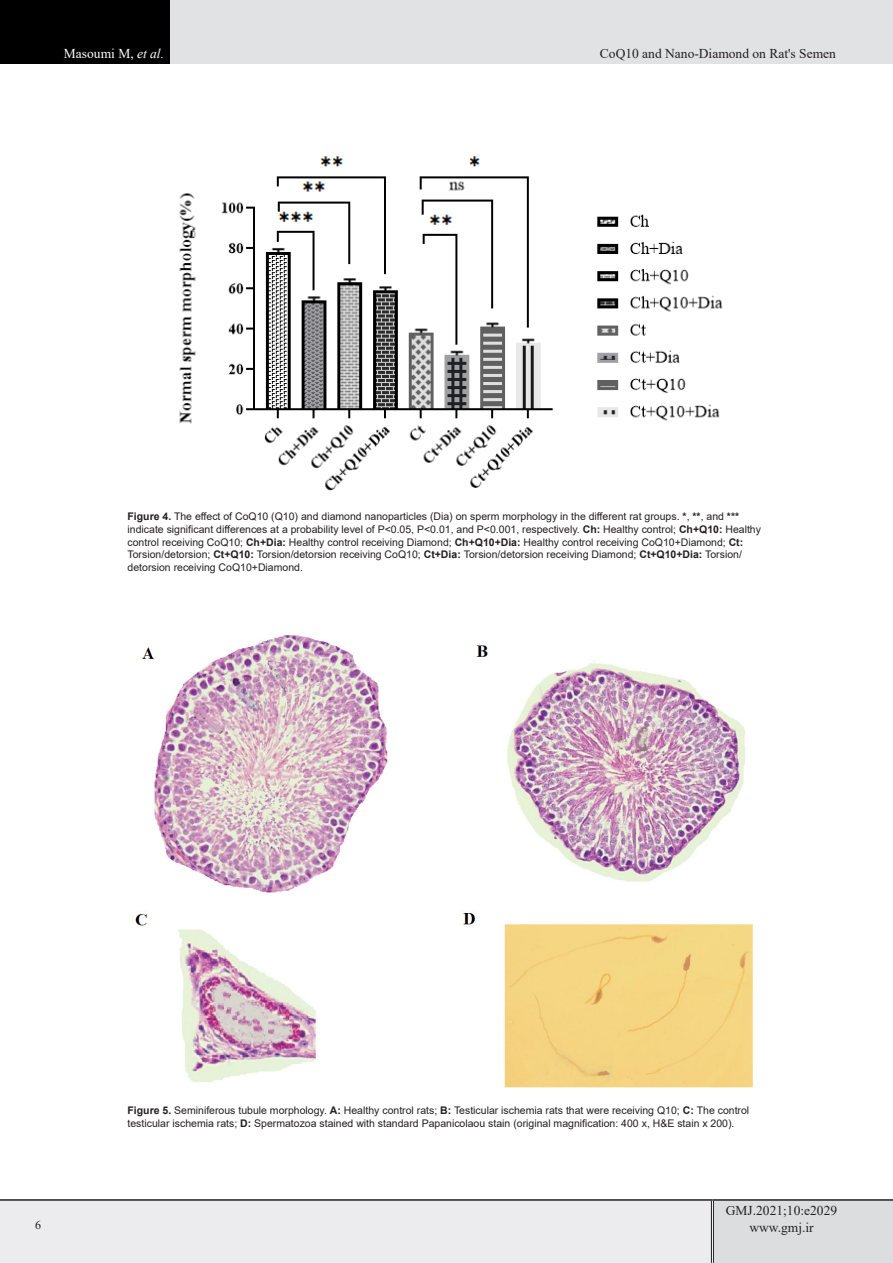
<style>
.page{position:relative;width:893px;height:1263px;background:#fff}
.page>*{position:absolute;margin:0;border:0;box-sizing:border-box;transform-origin:0 0}
.t1{font:13.5px "Times New Roman";color:#231f20}
.t2{font:13.5px "Times New Roman";color:#fff}
.t3{font:12px "Times New Roman";color:#231f20}
.ttttitle{font:10.5px/12.6px "Arial";color:#231f20}
.s1{font-style:italic}
.s2{font-weight:700}
</style>
<div class="page">
<div style="left:0;top:0;width:170px;height:64px;background:#000"></div>
<div style="left:170px;top:0;width:723px;height:64px;background:#e1e2e4"></div>
<div style="left:0;top:1200px;width:712px;height:63px;background:#ececee"></div>
<div style="left:712px;top:1200px;width:181px;height:63px;background:#dcdddf"></div>
<hr style="left:711px;top:1201px;width:3px;height:62px;background:#fff">
<hr style="left:711px;top:1201px;width:1px;height:62px;background:#231f20">
<hr style="left:713px;top:1201px;width:1px;height:62px;background:#231f20">
<hr style="left:0;top:1199px;width:712px;height:2px;background:#231f20">
<hr style="left:712px;top:1199px;width:181px;height:2px;background:#231f20">
<img style="left:179px;top:156px;width:544px;height:335px">
<img style="left:135px;top:635px;width:619px;height:453px">
<p class="t2" style="left:64px;top:44px;width:102px">Masoumi M, <span class="s1">et al.</span></p>
<p class="t1" style="left:600px;top:44px;width:238px">CoQ10 and Nano-Diamond on Rat's Semen</p>
<p class="ttttitle" style="left:128px;top:510px;width:635px"><span class="s2">Figure 4.</span> The effect of CoQ10 (Q10) and diamond nanoparticles (Dia) on sperm morphology in the different rat groups. <span class="s2">*</span>, <span class="s2">**</span>, and <span class="s2">*** </span>indicate significant differences at a probability level of P&lt;0.05, P&lt;0.01, and P&lt;0.001, respectively. <span class="s2">Ch:</span> Healthy control; <span class="s2">Ch+Q10:</span> Healthy control receiving CoQ10; <span class="s2">Ch+Dia:</span> Healthy control receiving Diamond; <span class="s2">Ch+Q10+Dia:</span> Healthy control receiving CoQ10+Diamond; <span class="s2">Ct:<br></span>Torsion/detorsion; <span class="s2">Ct+Q10:</span> Torsion/detorsion receiving CoQ10; <span class="s2">Ct+Dia:</span> Torsion/detorsion receiving Diamond; <span class="s2">Ct+Q10+Dia:</span> Torsion/ detorsion receiving CoQ10+Diamond.</p>
<p class="ttttitle" style="left:128px;top:1104px;width:623px"><span class="s2">Figure 5.</span> Seminiferous tubule morphology. <span class="s2">A:</span> Healthy control rats; <span class="s2">B:</span> Testicular ischemia rats that were receiving Q10; <span class="s2">C:</span> The control testicular ischemia rats; <span class="s2">D:</span> Spermatozoa stained with standard Papanicolaou stain (original magnification: 400 x, H&amp;E stain x 200).</p>
<p class="t1" style="left:726px;top:1201px;width:113px">GMJ.2021;10:e2029</p>
<p class="t3" style="left:35px;top:1216px;width:7px">6</p>
<p class="t1" style="left:749px;top:1217px;width:66px">www.gmj.ir</p>
</div>
